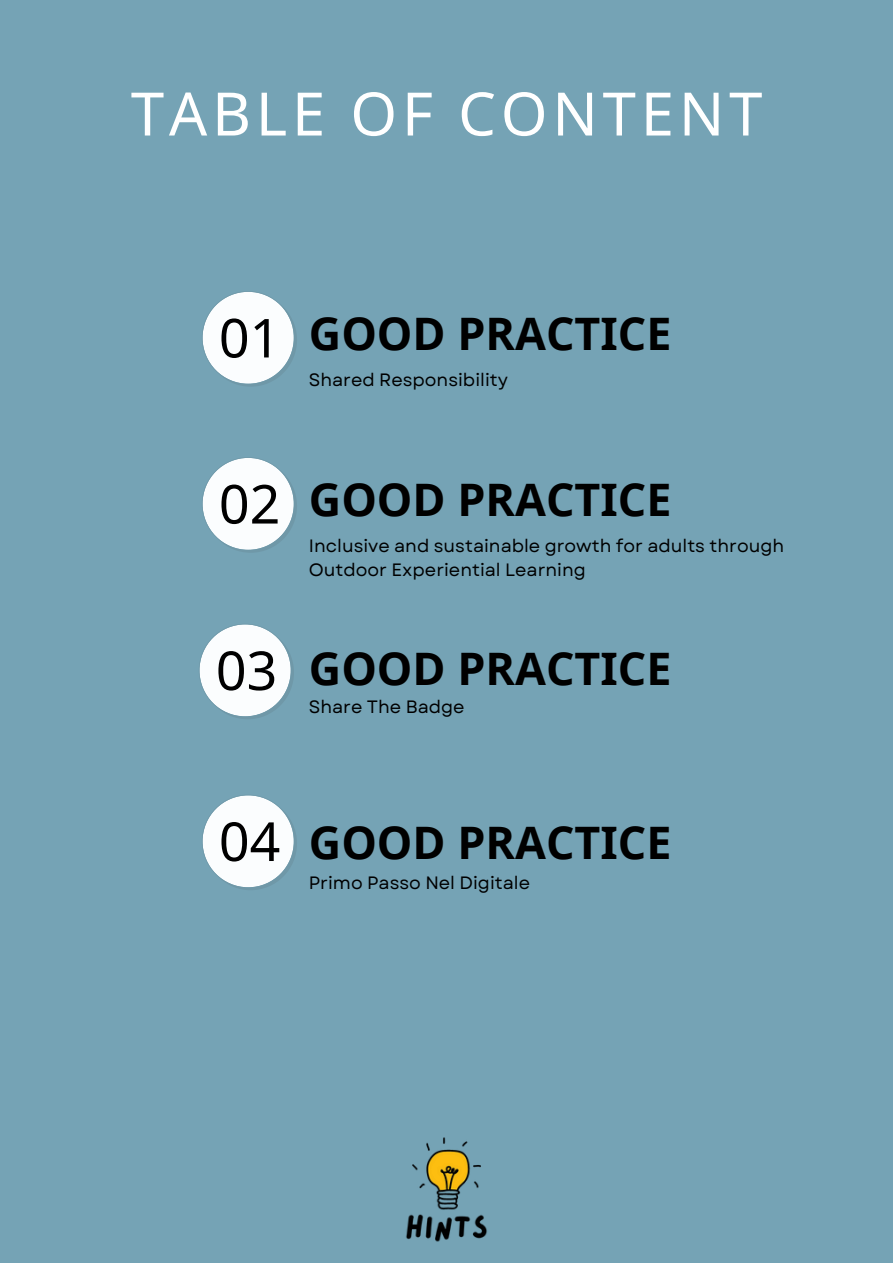
<style>
.page{position:relative;width:893px;height:1264px;background:#fff}
.page>*{position:absolute;margin:0;border:0;box-sizing:border-box;transform-origin:0 0}
.t1{font:60px "Noto Sans";letter-spacing:.08em;color:#fff}
.t2{font:53.7px "Noto Sans";color:#000}
.t3{font:700 44.7px "Noto Sans";color:#000}
.t4{font:17.85px/24.2px "Garet";color:#000}
</style>
<div class="page">
<div style="left:0;top:0;width:892px;height:1262px;background:#75a3b5"></div>
<img style="left:406px;top:1137px;width:81px;height:105px">
<svg style="left:202px;top:458px;width:95px;height:94px"></svg>
<svg style="left:199px;top:624px;width:95px;height:95px"></svg>
<svg style="left:202px;top:292px;width:95px;height:94px"></svg>
<svg style="left:202px;top:795px;width:95px;height:95px"></svg>
<p class="t1" style="left:131px;top:71px;width:633px">TABLE OF CONTENT</p>
<p class="t2" style="left:219px;top:300px;width:63px">01</p>
<p class="t3" style="left:309px;top:302px;width:364px">GOOD PRACTICE</p>
<p class="t4" style="left:309px;top:367px;width:200px">Shared Responsibility</p>
<p class="t2" style="left:219px;top:466px;width:63px">02</p>
<p class="t2" style="left:216px;top:632px;width:63px">03</p>
<p class="t3" style="left:309px;top:468px;width:364px">GOOD PRACTICE</p>
<p class="t4" style="left:309px;top:533px;width:476px">Inclusive and sustainable growth for adults through<br>Outdoor Experiential Learning</p>
<p class="t3" style="left:309px;top:637px;width:364px">GOOD PRACTICE</p>
<p class="t4" style="left:309px;top:695px;width:157px">Share The Badge</p>
<p class="t2" style="left:219px;top:803px;width:63px">04</p>
<p class="t3" style="left:309px;top:811px;width:364px">GOOD PRACTICE</p>
<p class="t4" style="left:309px;top:871px;width:223px">Primo Passo Nel Digitale</p>
</div>
